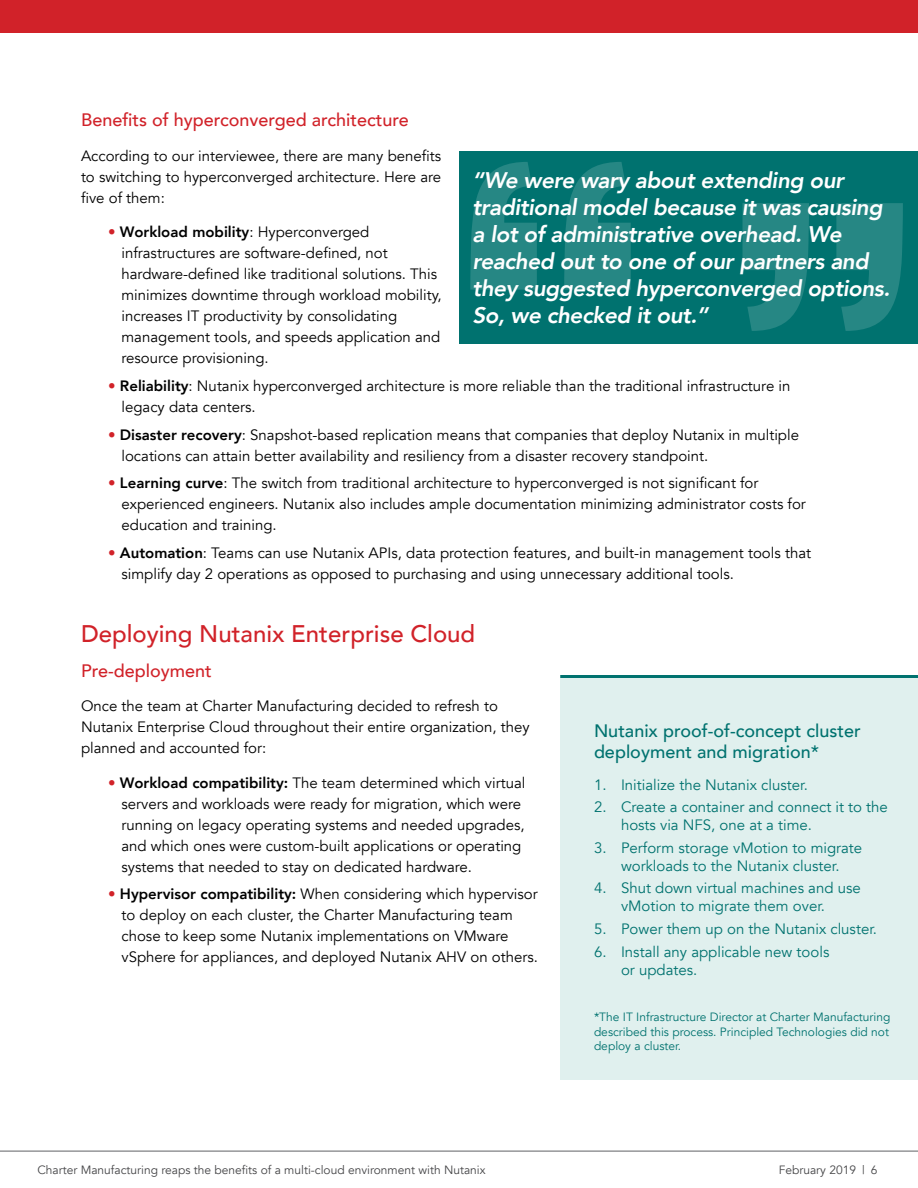
<style>
.page{position:relative;width:918px;height:1188px;background:#fff}
.page>*{position:absolute;margin:0;border:0;box-sizing:border-box;transform-origin:0 0}
.t1{font:500 24px "Avenir";color:#d12229}
.t2{font:italic 800 22.5px/27px "Avenir";letter-spacing:-.02em;color:#fff}
.t3{font:500 18px/21.6px "Avenir";color:#00726f}
.t4{font:500 18px "Avenir";color:#d12229}
.t5{font:15px/21px "Avenir";color:#000}
.t6{font:15px/18px "Avenir";color:#00726f}
.t7{font:12px/14.4px "Avenir";color:#00726f;text-align:justify}
.t8{font:12px "Avenir";color:#454547}
.s1{font-weight:800;color:#d12229}
.s2{font-weight:800}
</style>
<div class="page">
<div style="left:560px;top:678px;width:358px;height:402px;background:#e0f0ee"></div>
<hr style="left:560px;top:675px;width:358px;height:3px;background:#00726f">
<div style="left:459px;top:152px;width:459px;height:192px;background:#00726f"></div>
<svg style="left:470px;top:162px;width:161px;height:128px"></svg>
<svg style="left:742px;top:203px;width:161px;height:128px"></svg>
<hr style="left:0;top:1151px;width:918px;height:1px;background:#606164">
<div style="left:0;top:0;width:918px;height:32px;background:#d12229"></div>
<p class="t4" style="left:81px;top:104px;width:329px">Benefits of hyperconverged architecture</p>
<p class="t5" style="left:81px;top:145px;width:362px;text-align:justify">According to our interviewee, there are many benefits to switching to hyperconverged architecture. Here are five of them:</p>
<p class="t5" style="left:122px;top:222px;width:322px;text-indent:-14px"><span class="s1">•</span> <span class="s2">Workload mobility</span>: Hyperconverged infrastructures are software-defined, not hardware-defined like traditional solutions. This minimizes downtime through workload mobility, increases IT productivity by consolidating management tools, and speeds application and resource provisioning.</p>
<p class="t5" style="left:122px;top:375px;width:670px;text-indent:-14px"><span class="s1">•</span> <span class="s2">Reliability</span>: Nutanix hyperconverged architecture is more reliable than the traditional infrastructure in legacy data centers.</p>
<p class="t5" style="left:122px;top:424px;width:679px;text-indent:-14px"><span class="s1">•</span> <span class="s2">Disaster recovery</span>: Snapshot-based replication means that companies that deploy Nutanix in multiple locations can attain better availability and resiliency from a disaster recovery standpoint.</p>
<p class="t5" style="left:122px;top:473px;width:686px;text-indent:-14px"><span class="s1">•</span> <span class="s2">Learning curve</span>: The switch from traditional architecture to hyperconverged is not significant for experienced engineers. Nutanix also includes ample documentation minimizing administrator costs for education and training.</p>
<p class="t5" style="left:122px;top:543px;width:691px;text-indent:-14px"><span class="s1">•</span> <span class="s2">Automation</span>: Teams can use Nutanix APIs, data protection features, and built-in management tools that simplify day 2 operations as opposed to purchasing and using unnecessary additional tools.</p>
<h2 class="t2" style="left:472px;top:166px;width:419px">“We were wary about extending our traditional model because it was causing a lot of administrative overhead. We reached out to one of our partners and they suggested hyperconverged options.<br>So, we checked it out.”</h2>
<h1 class="t1" style="left:81px;top:612px;width:396px">Deploying Nutanix Enterprise Cloud</h1>
<p class="t4" style="left:81px;top:655px;width:132px">Pre-deployment</p>
<p class="t5" style="left:81px;top:696px;width:450px">Once the team at Charter Manufacturing decided to refresh to<br>Nutanix Enterprise Cloud throughout their entire organization, they planned and accounted for:</p>
<p class="t5" style="left:122px;top:772px;width:406px;text-indent:-14px"><span class="s1">•</span> <span class="s2">Workload compatibility:</span> The team determined which virtual servers and workloads were ready for migration, which were running on legacy operating systems and needed upgrades, and which ones were custom-built applications or operating systems that needed to stay on dedicated hardware.</p>
<p class="t5" style="left:122px;top:884px;width:418px;text-indent:-14px"><span class="s1">•</span> <span class="s2">Hypervisor compatibility:</span> When considering which hypervisor to deploy on each cluster, the Charter Manufacturing team chose to keep some Nutanix implementations on VMware vSphere for appliances, and deployed Nutanix AHV on others.</p>
<p class="t3" style="left:594px;top:718px;width:268px">Nutanix proof-of-concept cluster deployment and migration*</p>
<p class="t6" style="left:594px;top:776px;width:215px">1. Initialize the Nutanix cluster.</p>
<p class="t6" style="left:621px;top:798px;width:268px;text-indent:-27px">2. Create a container and connect it to the hosts via NFS, one at a time.</p>
<p class="t6" style="left:594px;top:839px;width:270px;text-align:center">3. Perform storage vMotion to migrate workloads to the Nutanix cluster.</p>
<p class="t6" style="left:594px;top:879px;width:268px;text-align:center">4. Shut down virtual machines and use vMotion to migrate them over.</p>
<p class="t6" style="left:594px;top:920px;width:285px">5. Power them up on the Nutanix cluster.</p>
<p class="t6" style="left:621px;top:943px;width:210px;text-indent:-27px">6. Install any applicable new tools or updates.</p>
<p class="t7" style="left:594px;top:1010px;width:298px">*The IT Infrastructure Director at Charter Manufacturing described this process. Principled Technologies did not deploy a cluster.</p>
<p class="t8" style="left:37px;top:1163px;width:450px">Charter Manufacturing reaps the benefits of a multi‑cloud environment with Nutanix</p>
<p class="t8" style="left:779px;top:1163px;width:100px">February 2019 | 6</p>
</div>
